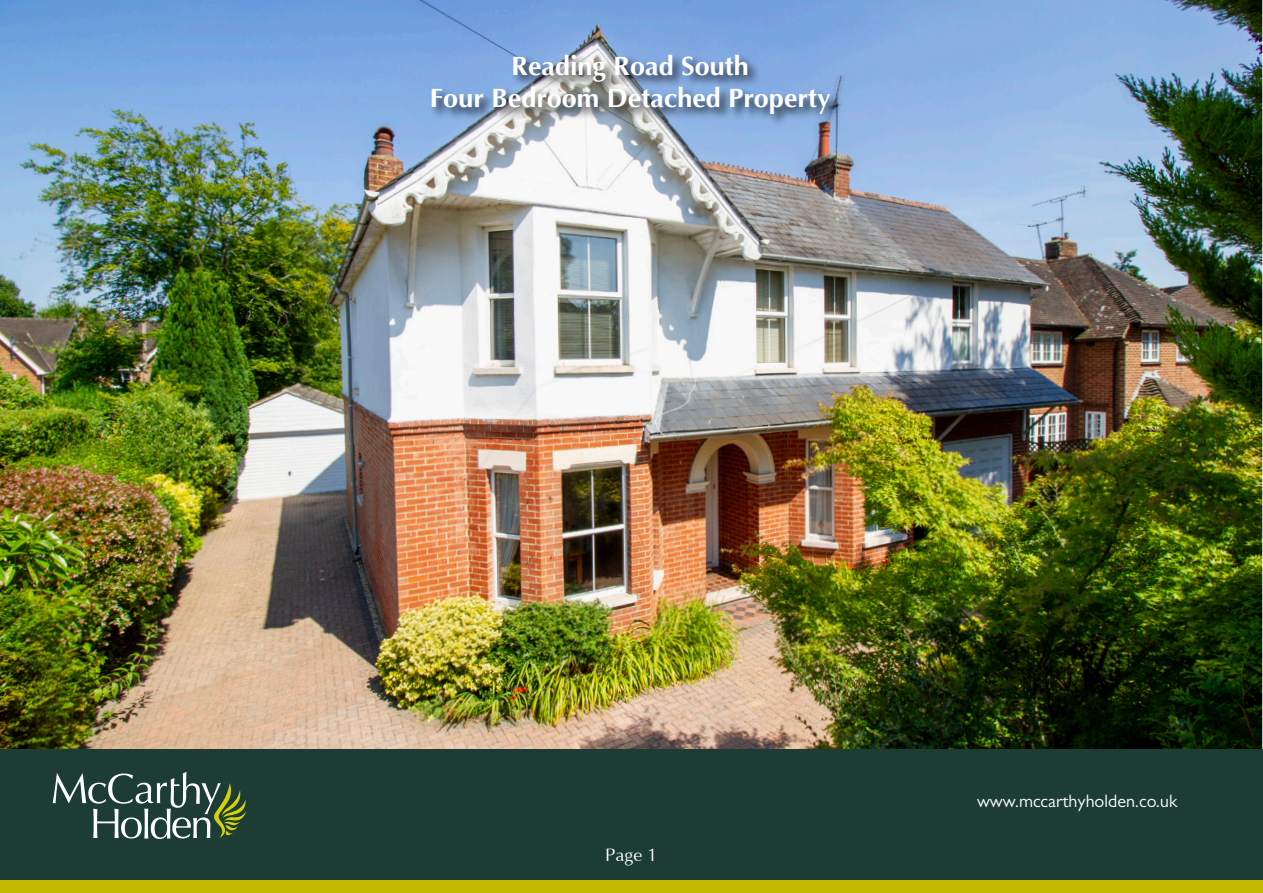
<style>
.page{position:relative;width:1263px;height:893px;background:#fff}
.page>*{position:absolute;margin:0;border:0;box-sizing:border-box;transform-origin:0 0}
.t1{font:700 27px "Optima";color:#fff}
.t2{font:18px "Gill Sans";color:#fff}
.t3{font:18px "Optima";color:#fff}
</style>
<div class="page">
<img style="left:0;top:0;width:1262px;height:750px">
<div style="left:0;top:750px;width:1263px;height:131px;background:#1c3c34"></div>
<div style="left:0;top:881px;width:1263px;height:12px;background:#c1b900"></div>
<svg style="left:53px;top:772px;width:193px;height:67px"></svg>
<div style="left:429px;top:52px;width:414px;height:75px;background:#000;opacity:.75"></div>
<p class="t1" style="left:512px;top:51px;width:239px">Reading Road South</p>
<p class="t1" style="left:430px;top:83px;width:402px">Four Bedroom Detached Property</p>
<p class="t3" style="left:605px;top:845px;width:54px">Page 1</p>
<p class="t2" style="left:977px;top:790px;width:202px">www.mccarthyholden.co.uk</p>
</div>
